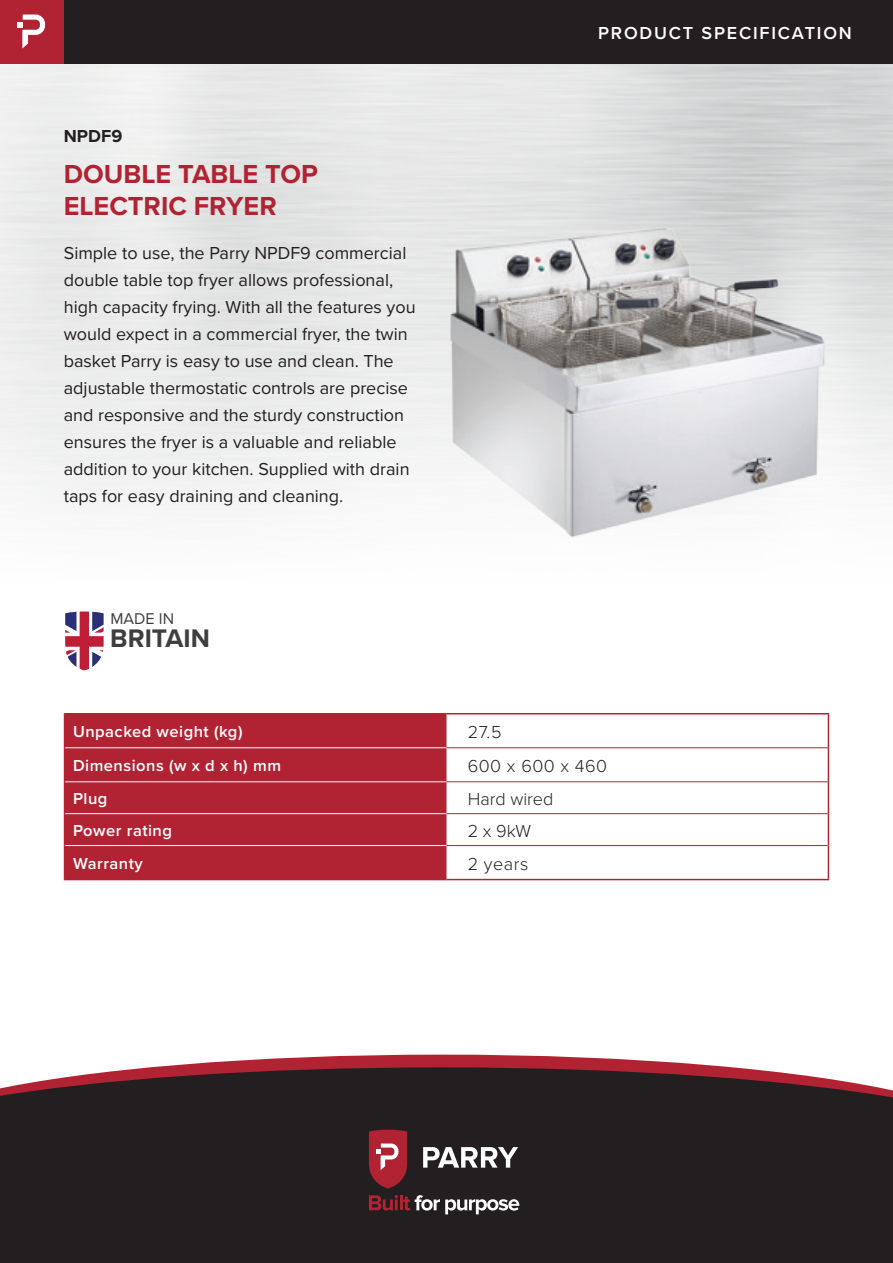
<style>
.page{position:relative;width:893px;height:1263px;background:#fff}
.page>*{position:absolute;margin:0;border:0;box-sizing:border-box;transform-origin:0 0}
.t1{font:700 27px/32.4px "Proxima Nova";color:#b12332}
.t2{font:700 26.4px "Proxima Nova";color:#3e3e3f}
.t3{font:18px/27px "Proxima Nova";color:#231f20}
.t4{font:300 18px "Proxima Nova";letter-spacing:.03em;color:#231f20}
.t5{font:600 18px "Proxima Nova";letter-spacing:.1em;color:#fff}
.t6{font:300 18px "Proxima Nova";color:#231f20}
.t7{font:700 18px "Proxima Nova";color:#231f20}
.t8{font:600 16.5px "Proxima Nova";letter-spacing:.03em;color:#fff}
.t9{font:16.2px "Proxima Nova";color:#3e3e3f}
</style>
<div class="page">
<div style="left:0;top:1100px;width:893px;height:163px;background:#231f20"></div>
<svg style="left:0;top:1054px;width:893px;height:46px"></svg>
<div style="left:65px;top:714px;width:381px;height:165px;background:#b12332"></div>
<hr style="left:64px;top:713px;width:382px;height:1px;background:#b12332">
<hr style="left:64px;top:714px;width:1px;height:34px;background:#b12332">
<hr style="left:446px;top:713px;width:383px;height:1px;background:#b12332">
<hr style="left:828px;top:714px;width:1px;height:34px;background:#b12332">
<hr style="left:64px;top:748px;width:1px;height:34px;background:#b12332">
<hr style="left:828px;top:748px;width:1px;height:34px;background:#b12332">
<hr style="left:64px;top:782px;width:1px;height:32px;background:#b12332">
<hr style="left:64px;top:814px;width:1px;height:31px;background:#b12332">
<hr style="left:64px;top:845px;width:1px;height:34px;background:#b12332">
<hr style="left:828px;top:845px;width:1px;height:34px;background:#b12332">
<hr style="left:64px;top:879px;width:382px;height:1px;background:#b12332">
<hr style="left:446px;top:879px;width:383px;height:1px;background:#b12332">
<hr style="left:65px;top:747px;width:381px;height:1px;background:#fff">
<hr style="left:65px;top:781px;width:381px;height:1px;background:#fff">
<hr style="left:65px;top:813px;width:381px;height:1px;background:#fff">
<hr style="left:65px;top:845px;width:381px;height:1px;background:#fff">
<hr style="left:446px;top:747px;width:382px;height:1px;background:#b12332">
<hr style="left:446px;top:845px;width:382px;height:1px;background:#b12332">
<hr style="left:446px;top:781px;width:382px;height:1px;background:#b12332">
<hr style="left:446px;top:813px;width:382px;height:1px;background:#b12332">
<hr style="left:828px;top:782px;width:1px;height:32px;background:#b12332">
<hr style="left:828px;top:814px;width:1px;height:31px;background:#b12332">
<div style="left:0;top:0;width:893px;height:64px;background:#231f20"></div>
<div style="left:0;top:0;width:64px;height:64px;background:#b12332"></div>
<svg style="left:17px;top:15px;width:28px;height:33px"></svg>
<svg style="left:423px;top:1147px;width:95px;height:20px"></svg>
<svg style="left:369px;top:1130px;width:38px;height:58px;background:#a93844"></svg>
<svg style="left:369px;top:1195px;width:150px;height:19px"></svg>
<svg style="left:65px;top:611px;width:39px;height:59px"></svg>
<img style="left:430px;top:218px;width:401px;height:329px">
<p class="t7" style="left:64px;top:125px;width:60px">NPDF9</p>
<h1 class="t1" style="left:64px;top:158px;width:256px">DOUBLE TABLE TOP<br>ELECTRIC FRYER</h1>
<p class="t3" style="left:64px;top:240px;width:353px">Simple to use, the Parry NPDF9 commercial double table top fryer allows professional, high capacity frying. With all the features you would expect in a commercial fryer, the twin basket Parry is easy to use and clean. The adjustable thermostatic controls are precise and responsive and the sturdy construction ensures the fryer is a valuable and reliable addition to your kitchen. Supplied with drain taps for easy draining and cleaning.</p>
<p class="t9" style="left:111px;top:609px;width:65px">MADE IN</p>
<h2 class="t2" style="left:110px;top:622px;width:101px">BRITAIN</h2>
<p class="t5" style="left:598px;top:22px;width:255px">PRODUCT SPECIFICATION</p>
<p class="t8" style="left:73px;top:722px;width:171px">Unpacked weight (kg)</p>
<p class="t4" style="left:468px;top:721px;width:35px">27.5</p>
<p class="t8" style="left:73px;top:756px;width:210px">Dimensions (w x d x h) mm</p>
<p class="t4" style="left:468px;top:755px;width:141px">600 x 600 x 460</p>
<p class="t8" style="left:73px;top:789px;width:36px">Plug</p>
<p class="t6" style="left:468px;top:788px;width:87px">Hard wired</p>
<p class="t8" style="left:73px;top:821px;width:101px">Power rating</p>
<p class="t4" style="left:468px;top:820px;width:65px">2 x 9kW</p>
<p class="t8" style="left:73px;top:854px;width:71px">Warranty</p>
<p class="t4" style="left:468px;top:853px;width:62px">2 years</p>
</div>
